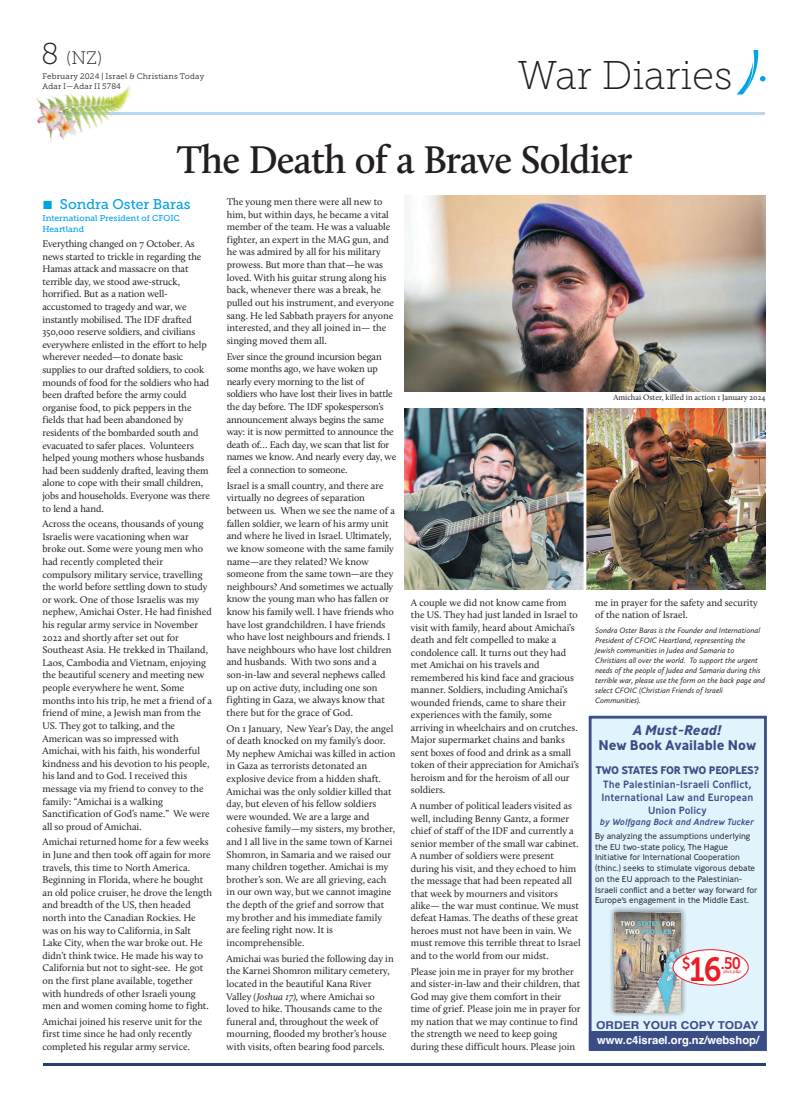
<style>
.page{position:relative;width:808px;height:1106px;background:#fff}
.page>*{position:absolute;margin:0;border:0;box-sizing:border-box;transform-origin:0 0}
.t1{font:600 40px "Calluna";letter-spacing:-.02em;color:#231f20}
.t2{font:40px "Museo Slab 100";color:#231f20}
.t3{font:33.3px "Museo Slab 700";color:#ed1c24;scale:.89 1}
.t4{font:18px "Museo Slab 100";color:#231f20}
.t5{font:16.6px "Museo Slab 700";color:#ed1c24;scale:.89 1}
.t6{font:700 14px "Ministry";color:#3b4d86}
.t7{font:14px "Museo Slab 500";color:#00a3e6}
.t8{font:italic 700 14px "Ministry";color:#3b4d86}
.t9{font:700 11.2px "Helvetica";color:#fff}
.t10{font:700 11px "Ministry";letter-spacing:-.02em;color:#3b4d86}
.t11{font:700 10.8px "Helvetica";color:#3b4d86;scale:1.11 1}
.t12{font:500 10.5px/13.2px "Ministry";color:#3b4d86;text-align:center}
.t13{font:10px/12.6px "Calluna";color:#231f20}
.t14{font:10px/12.6px "Calluna";letter-spacing:-.02em;color:#231f20}
.t15{font:italic 500 9px "Ministry";color:#3b4d86}
.t16{font:300 8.5px/10.7px "Ministry";color:#231f20}
.t17{font:8.5px/10.7px "Museo Slab 500";color:#00a3e6}
.t18{font:italic 8px/10.1px "Calluna Sans";color:#231f20}
.t19{font:8px/10px "Museo Slab 300";letter-spacing:.025em;color:#231f20}
.t20{font:8px "Calluna";color:#231f20}
.t21{font:italic 4.5px "Arial";color:#ed1c24}
.s1{font-size:30px}
.s2{font-style:italic}
</style>
<div class="page">
<svg style="left:737px;top:50px;width:28px;height:44px"></svg>
<hr style="left:43px;top:112px;width:722px;height:3px;background:#bad7f1">
<hr style="left:43px;top:1063px;width:722px;height:3px;background:#214273">
<img style="left:49px;top:85px;width:81px;height:57px">
<img style="left:36px;top:98px;width:30px;height:34px">
<img style="left:50px;top:111px;width:28px;height:28px">
<img style="left:404px;top:195px;width:361px;height:196px">
<img style="left:404px;top:409px;width:180px;height:180px">
<img style="left:586px;top:409px;width:179px;height:180px">
<div style="left:589px;top:715px;width:178px;height:336px;background:#e1f4fd;border:3px solid #3b4d86"></div>
<div style="left:604px;top:902px;width:86px;height:120px;background:#231f20;opacity:.49"></div>
<img style="left:614px;top:912px;width:66px;height:100px">
<div style="left:673px;top:949px;width:75px;height:36px;background:#fff;border-radius:50%"></div>
<div style="left:673px;top:949px;width:75px;height:36px;border:1px solid #ed1c24;border-radius:50%"></div>
<div style="left:589px;top:1031px;width:176px;height:18px;background:#3b4d86"></div>
<h3 class="t4" style="left:41px;top:50px;width:63px"><span class="s1">8</span> (NZ)</h3>
<p class="t19" style="left:42px;top:72px;width:163px">February 2024 | Israel &amp; Christians Today<br>Adar I—Adar II 5784</p>
<h1 class="t2" style="left:518px;top:59px;width:216px">War Diaries</h1>
<h1 class="t1" style="left:177px;top:143px;width:457px">The Death of a Brave Soldier</h1>
<h3 class="t7" style="left:43px;top:198px;width:150px">■ Sondra Oster Baras</h3>
<p class="t17" style="left:43px;top:213px;width:139px">International President of CFOIC<br>Heartland</p>
<p class="t13" style="left:42px;top:238px;width:169px">Everything changed on 7 October. As news started to trickle in regarding the Hamas attack and massacre on that terrible day, we stood awe-struck, horrified. But as a nation well&shy;accustomed to tragedy and war, we instantly mobilised. The IDF drafted 350,000 reserve soldiers, and civilians everywhere enlisted in the effort to help wherever needed—to donate basic supplies to our drafted soldiers, to cook mounds of food for the soldiers who had been drafted before the army could organise food, to pick peppers in the fields that had been abandoned by residents of the bombarded south and evacuated to safer places. Volunteers helped young mothers whose husbands had been suddenly drafted, leaving them alone to cope with their small children, jobs and households. Everyone was there to lend a hand.</p>
<p class="t13" style="left:42px;top:518px;width:171px">Across the oceans, thousands of young Israelis were vacationing when war broke out. Some were young men who had recently completed their compulsory military service, travelling the world before settling down to study or work. One of those Israelis was my nephew, Amichai Oster. He had finished his regular army service in November 2022 and shortly after set out for Southeast Asia. He trekked in Thailand, Laos, Cambodia and Vietnam, enjoying the beautiful scenery and meeting new people everywhere he went. Some months into his trip, he met a friend of a friend of mine, a Jewish man from the US. They got to talking, and the American was so impressed with Amichai, with his faith, his wonderful kindness and his devotion to his people, his land and to God. I received this message via my friend to convey to the family: “Amichai is a walking Sanctification of God’s name.” We were all so proud of Amichai.</p>
<p class="t13" style="left:42px;top:836px;width:171px">Amichai returned home for a few weeks in June and then took off again for more travels, this time to North America.<br>Beginning in Florida, where he bought an old police cruiser, he drove the length and breadth of the US, then headed north into the Canadian Rockies. He was on his way to California, in Salt Lake City, when the war broke out. He didn’t think twice. He made his way to California but not to sight-see. He got on the first plane available, together with hundreds of other Israeli young men and women coming home to fight.</p>
<p class="t13" style="left:42px;top:1016px;width:162px">Amichai joined his reserve unit for the first time since he had only recently completed his regular army service.</p>
<p class="t13" style="left:227px;top:196px;width:169px">The young men there were all new to him, but within days, he became a vital member of the team. He was a valuable fighter, an expert in the MAG gun, and he was admired by all for his military prowess. But more than that—he was loved. With his guitar strung along his back, whenever there was a break, he pulled out his instrument, and everyone sang. He led Sabbath prayers for anyone interested, and they all joined in— the singing moved them all.</p>
<p class="t14" style="left:227px;top:351px;width:171px">Ever since the ground incursion began some months ago, we have woken up nearly every morning to the list of soldiers who have lost their lives in battle the day before. The IDF spokesperson’s announcement always begins the same way: it is now permitted to announce the death of… Each day, we scan that list for names we know. And nearly every day, we feel a connection to someone.</p>
<p class="t13" style="left:227px;top:480px;width:170px">Israel is a small country, and there are virtually no degrees of separation between us. When we see the name of a fallen soldier, we learn of his army unit and where he lived in Israel. Ultimately, we know someone with the same family name—are they related? We know someone from the same town—are they neighbours? And sometimes we actually know the young man who has fallen or know his family well. I have friends who have lost grandchildren. I have friends who have lost neighbours and friends. I have neighbours who have lost children and husbands. With two sons and a son-in-law and several nephews called up on active duty, including one son fighting in Gaza, we always know that there but for the grace of God.</p>
<p class="t13" style="left:227px;top:722px;width:170px">On 1 January, New Year’s Day, the angel of death knocked on my family’s door.<br>My nephew Amichai was killed in action in Gaza as terrorists detonated an explosive device from a hidden shaft.<br>Amichai was the only soldier killed that day, but eleven of his fellow soldiers were wounded. We are a large and cohesive family—my sisters, my brother, and I all live in the same town of Karnei Shomron, in Samaria and we raised our many children together. Amichai is my brother’s son. We are all grieving, each in our own way, but we cannot imagine the depth of the grief and sorrow that my brother and his immediate family are feeling right now. It is incomprehensible.</p>
<p class="t13" style="left:227px;top:953px;width:169px">Amichai was buried the following day in the Karnei Shomron military cemetery, located in the beautiful Kana River Valley <span class="s2">(Joshua 17),</span> where Amichai so loved to hike. Thousands came to the funeral and, throughout the week of mourning, flooded my brother’s house with visits, often bearing food parcels.</p>
<p class="t20" style="left:613px;top:394px;width:154px">Amichai Oster, killed in action 1 January 2024</p>
<p class="t13" style="left:595px;top:597px;width:164px">me in prayer for the safety and security of the nation of Israel.</p>
<p class="t18" style="left:595px;top:625px;width:172px">Sondra Oster Baras is the Founder and International President of CFOIC Heartland, representing the Jewish communities in Judea and Samaria to Christians all over the world. To support the urgent needs of the people of Judea and Samaria during this terrible war, please use the form on the back page and select CFOIC (Christian Friends of Israeli Communities).</p>
<p class="t13" style="left:411px;top:597px;width:170px">A couple we did not know came from the US. They had just landed in Israel to visit with family, heard about Amichai’s death and felt compelled to make a condolence call. It turns out they had met Amichai on his travels and remembered his kind face and gracious manner. Soldiers, including Amichai’s wounded friends, came to share their experiences with the family, some arriving in wheelchairs and on crutches.<br>Major supermarket chains and banks sent boxes of food and drink as a small token of their appreciation for Amichai’s heroism and for the heroism of all our soldiers.</p>
<p class="t13" style="left:411px;top:800px;width:171px">A number of political leaders visited as well, including Benny Gantz, a former chief of staff of the IDF and currently a senior member of the small war cabinet.<br>A number of soldiers were present during his visit, and they echoed to him the message that had been repeated all that week by mourners and visitors alike— the war must continue. We must defeat Hamas. The deaths of these great heroes must not have been in vain. We must remove this terrible threat to Israel and to the world from our midst.</p>
<p class="t13" style="left:411px;top:966px;width:171px">Please join me in prayer for my brother and sister-in-law and their children, that God may give them comfort in their time of grief. Please join me in prayer for my nation that we may continue to find the strength we need to keep going during these difficult hours. Please join</p>
<h3 class="t8" style="left:633px;top:724px;width:90px">A Must-Read!</h3>
<h3 class="t6" style="left:598px;top:739px;width:159px">New Book Available Now</h3>
<p class="t10" style="left:596px;top:765px;width:165px">TWO STATES FOR TWO PEOPLES?</p>
<p class="t12" style="left:601px;top:778px;width:153px">The Palestinian-Israeli Conflict,<br>International Law and European<br>Union Policy</p>
<p class="t15" style="left:600px;top:818px;width:156px">by Wolfgang Bock and Andrew Tucker</p>
<p class="t16" style="left:595px;top:831px;width:164px">By analyzing the assumptions underlying the EU two-state policy, The Hague Initiative for International Cooperation (thinc.) seeks to stimulate vigorous debate on the EU approach to the Palestinian-Israeli conflict and a better way forward for Europe’s engagement in the Middle East.</p>
<h3 class="t5" style="left:682px;top:956px;width:11px">$</h3>
<h3 class="t5" style="left:721px;top:956px;width:24px">.50</h3>
<h2 class="t3" style="left:690px;top:955px;width:37px">16</h2>
<p class="t21" style="left:723px;top:970px;width:19px">plus p&amp;p</p>
<p class="t11" style="left:596px;top:1020px;width:148px">ORDER YOUR COPY TODAY</p>
<p class="t9" style="left:597px;top:1035px;width:163px">www.c4israel.org.nz/webshop/</p>
</div>
